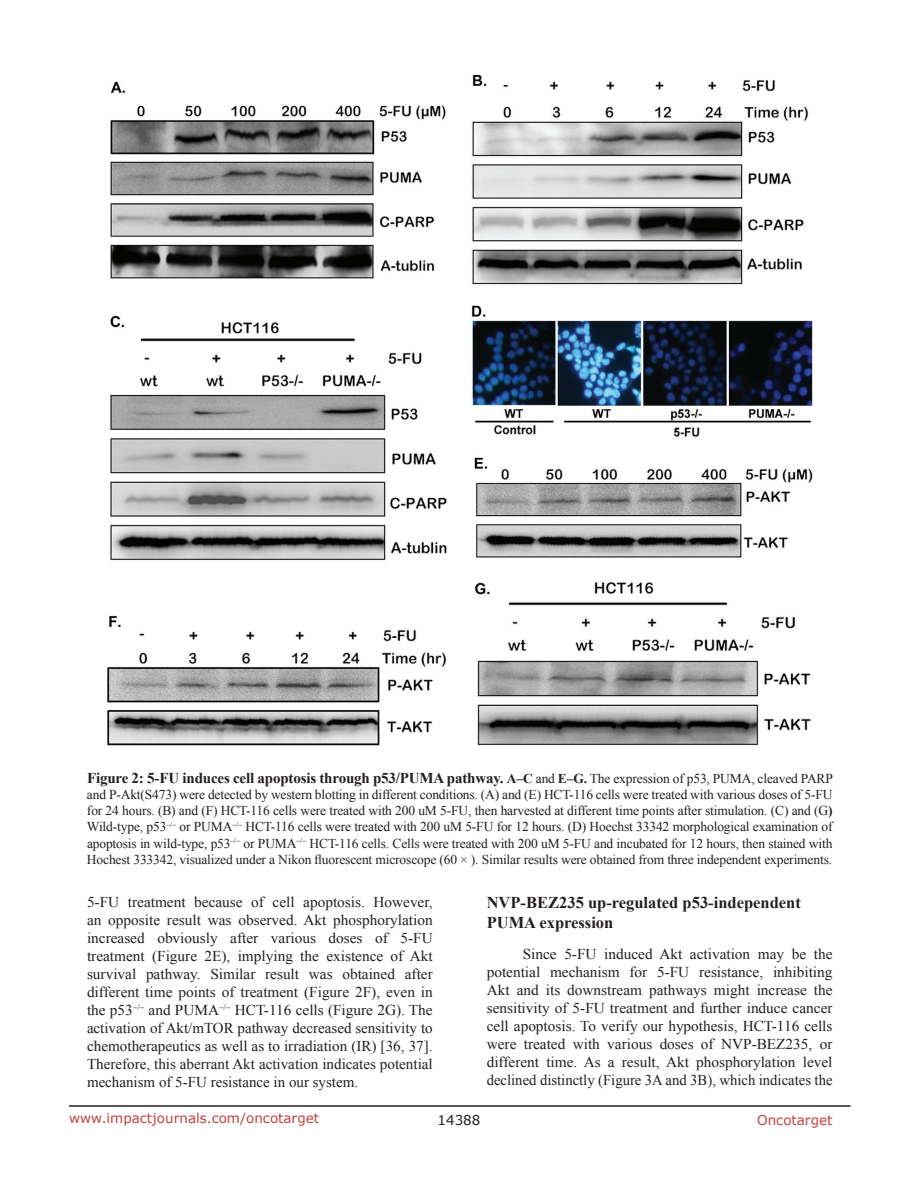
<style>
.page{position:relative;width:918px;height:1188px;background:#fff}
.page>*{position:absolute;margin:0;border:0;box-sizing:border-box;transform-origin:0 0}
.t1{font:700 16.5px/19.8px "Times New Roman";color:#231f20}
.t2{font:15px/18px "Times New Roman";color:#231f20;text-align:justify}
.t3{font:700 15px "Times New Roman";letter-spacing:-.01em;color:#231f20}
.t4{font:13.5px/16.2px "Times New Roman";letter-spacing:-.01em;color:#231f20;text-align:justify}
.t5{font:13.5px "Verdana";color:#c24141}
.t6{font:13.5px "Verdana";color:#231f20}
.s1{font-size:13.5px}
.s2{font-weight:400;font-size:13.5px}
.s3{font-weight:700}
</style>
<div class="page">
<hr style="left:69px;top:1105px;width:781px;height:2px;background:#231f20">
<img style="left:107px;top:75px;width:705px;height:670px">
<p class="t3" style="left:87px;top:767px;width:747px">Figure 2: 5-FU induces cell apoptosis through p53/PUMA pathway. <span class="s1">A–C</span> <span class="s2">and</span> <span class="s1">E–G.</span> <span class="s2">The expression of p53, PUMA, cleaved PARP</span></p>
<p class="t4" style="left:87px;top:786px;width:747px">and P-Akt(S473) were detected by western blotting in different conditions. (A) and (E) HCT-116 cells were treated with various doses of 5-FU for 24 hours. (B) and (F) HCT-116 cells were treated with 200 uM 5-FU, then harvested at different time points after stimulation. (C) and (G<span class="s3">)<br></span>Wild-type, p53<sup>–/–</sup> or PUMA<sup>–/–</sup> HCT-116 cells were treated with 200 uM 5-FU for 12 hours. (D) Hoechst 33342 morphological examination of apoptosis in wild-type, p53<sup>–/–</sup> or PUMA<sup>–/–</sup> HCT-116 cells. Cells were treated with 200 uM 5-FU and incubated for 12 hours, then stained with Hochest 333342, visualized under a Nikon fluorescent microscope (60 × ). Similar results were obtained from three independent experiments.</p>
<p class="t2" style="left:87px;top:893px;width:347px">5-FU treatment because of cell apoptosis. However, an opposite result was observed. Akt phosphorylation increased obviously after various doses of 5-FU treatment (Figure 2E), implying the existence of Akt survival pathway. Similar result was obtained after different time points of treatment (Figure 2F), even in the p53<sup>–/–</sup> and PUMA<sup>–/–</sup> HCT-116 cells (Figure 2G). The activation of Akt/mTOR pathway decreased sensitivity to chemotherapeutics as well as to irradiation (IR) [36, 37].<br>Therefore, this aberrant Akt activation indicates potential mechanism of 5-FU resistance in our system.</p>
<p class="t1" style="left:487px;top:892px;width:316px">NVP-BEZ235 up-regulated p53-independent<br>PUMA expression</p>
<p class="t2" style="left:487px;top:945px;width:347px;text-indent:36px">Since 5-FU induced Akt activation may be the potential mechanism for 5-FU resistance, inhibiting Akt and its downstream pathways might increase the sensitivity of 5-FU treatment and further induce cancer cell apoptosis. To verify our hypothesis, HCT-116 cells were treated with various doses of NVP-BEZ235, or different time. As a result, Akt phosphorylation level declined distinctly (Figure 3A and 3B), which indicates the</p>
<p class="t5" style="left:69px;top:1109px;width:252px">www.impactjournals.com/oncotarget</p>
<p class="t6" style="left:438px;top:1111px;width:44px">14388</p>
<p class="t5" style="left:757px;top:1111px;width:77px">Oncotarget</p>
</div>
